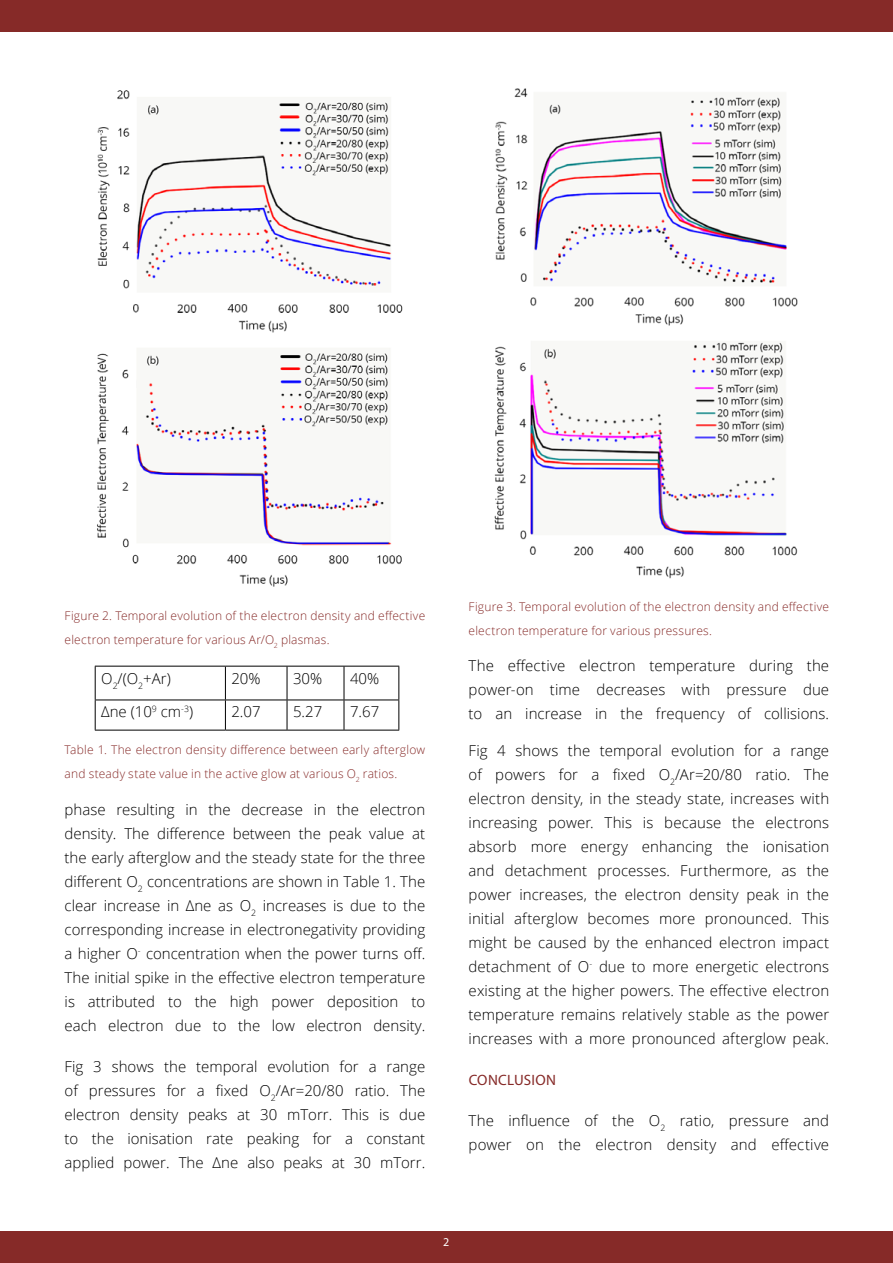
<style>
.page{position:relative;width:893px;height:1263px;background:#fff}
.page>*{position:absolute;margin:0;border:0;box-sizing:border-box;transform-origin:0 0}
.t1{font:300 15px/24px "Open Sans";color:#000;text-align:justify}
.t2{font:15px "Myriad Pro";letter-spacing:.01em;color:#862a28}
.t3{font:300 12px/24px "Open Sans";letter-spacing:.015em;color:#862a28}
.t4{font:12px "Myriad Pro";color:#fff}
</style>
<div class="page">
<div style="left:0;top:0;width:893px;height:32px;background:#862a28"></div>
<div style="left:0;top:1231px;width:893px;height:32px;background:#862a28"></div>
<img style="left:97px;top:90px;width:306px;height:497px">
<hr style="left:95px;top:666px;width:130px;height:1px;background:#000">
<hr style="left:95px;top:666px;width:1px;height:33px;background:#000">
<hr style="left:225px;top:666px;width:62px;height:1px;background:#000">
<hr style="left:225px;top:666px;width:1px;height:33px;background:#000">
<hr style="left:287px;top:666px;width:57px;height:1px;background:#000">
<hr style="left:287px;top:666px;width:1px;height:33px;background:#000">
<hr style="left:344px;top:666px;width:55px;height:1px;background:#000">
<hr style="left:344px;top:666px;width:1px;height:33px;background:#000">
<hr style="left:398px;top:666px;width:1px;height:33px;background:#000">
<hr style="left:95px;top:699px;width:130px;height:1px;background:#000">
<hr style="left:95px;top:700px;width:1px;height:30px;background:#000">
<hr style="left:225px;top:699px;width:62px;height:1px;background:#000">
<hr style="left:225px;top:700px;width:1px;height:30px;background:#000">
<hr style="left:287px;top:699px;width:57px;height:1px;background:#000">
<hr style="left:287px;top:700px;width:1px;height:30px;background:#000">
<hr style="left:344px;top:699px;width:55px;height:1px;background:#000">
<hr style="left:344px;top:700px;width:1px;height:30px;background:#000">
<hr style="left:398px;top:700px;width:1px;height:30px;background:#000">
<hr style="left:95px;top:730px;width:130px;height:1px;background:#000">
<hr style="left:225px;top:730px;width:62px;height:1px;background:#000">
<hr style="left:287px;top:730px;width:57px;height:1px;background:#000">
<hr style="left:344px;top:730px;width:55px;height:1px;background:#000">
<img style="left:494px;top:88px;width:304px;height:491px">
<p class="t3" style="left:65px;top:604px;width:362px">Figure 2. Temporal evolution of the electron density and effective electron temperature for various Ar/O<sub>2</sub> plasmas.</p>
<p class="t1" style="left:101px;top:666px;width:71px">O<sub>2</sub>/(O<sub>2</sub>+Ar)</p>
<p class="t1" style="left:231px;top:666px;width:31px">20%</p>
<p class="t1" style="left:293px;top:666px;width:31px">30%</p>
<p class="t1" style="left:350px;top:666px;width:31px">40%</p>
<p class="t1" style="left:101px;top:700px;width:93px">Δne (10<sup>9</sup> cm<sup>-3</sup>)</p>
<p class="t1" style="left:231px;top:700px;width:31px">2.07</p>
<p class="t1" style="left:293px;top:700px;width:31px">5.27</p>
<p class="t1" style="left:350px;top:700px;width:31px">7.67</p>
<p class="t3" style="left:65px;top:737px;width:362px">Table 1. The electron density difference between early afterglow and steady state value in the active glow at various O<sub>2</sub> ratios.</p>
<p class="t1" style="left:65px;top:797px;width:362px">phase resulting in the decrease in the electron density. The difference between the peak value at the early afterglow and the steady state for the three different O<sub>2</sub> concentrations are shown in Table 1. The clear increase in Δne as O<sub>2</sub> increases is due to the corresponding increase in electronegativity providing a higher O<sup>-</sup> concentration when the power turns off.<br>The initial spike in the effective electron temperature is attributed to the high power deposition to each electron due to the low electron density.</p>
<p class="t1" style="left:65px;top:1054px;width:362px">Fig 3 shows the temporal evolution for a range of pressures for a fixed O<sub>2</sub>/Ar=20/80 ratio. The electron density peaks at 30 mTorr. This is due to the ionisation rate peaking for a constant applied power. The Δne also peaks at 30 mTorr.</p>
<p class="t3" style="left:469px;top:594px;width:362px">Figure 3. Temporal evolution of the electron density and effective electron temperature for various pressures.</p>
<p class="t1" style="left:469px;top:653px;width:362px">The effective electron temperature during the power-on time decreases with pressure due to an increase in the frequency of collisions.</p>
<p class="t1" style="left:469px;top:738px;width:362px">Fig 4 shows the temporal evolution for a range of powers for a fixed O<sub>2</sub>/Ar=20/80 ratio. The electron density, in the steady state, increases with increasing power. This is because the electrons absorb more energy enhancing the ionisation and detachment processes. Furthermore, as the power increases, the electron density peak in the initial afterglow becomes more pronounced. This might be caused by the enhanced electron impact detachment of O<sup>-</sup> due to more energetic electrons existing at the higher powers. The effective electron temperature remains relatively stable as the power increases with a more pronounced afterglow peak.</p>
<p class="t2" style="left:469px;top:1071px;width:89px">CONCLUSION</p>
<p class="t1" style="left:469px;top:1108px;width:362px">The influence of the O<sub>2</sub> ratio, pressure and power on the electron density and effective</p>
<p class="t4" style="left:443px;top:1234px;width:8px">2</p>
</div>
